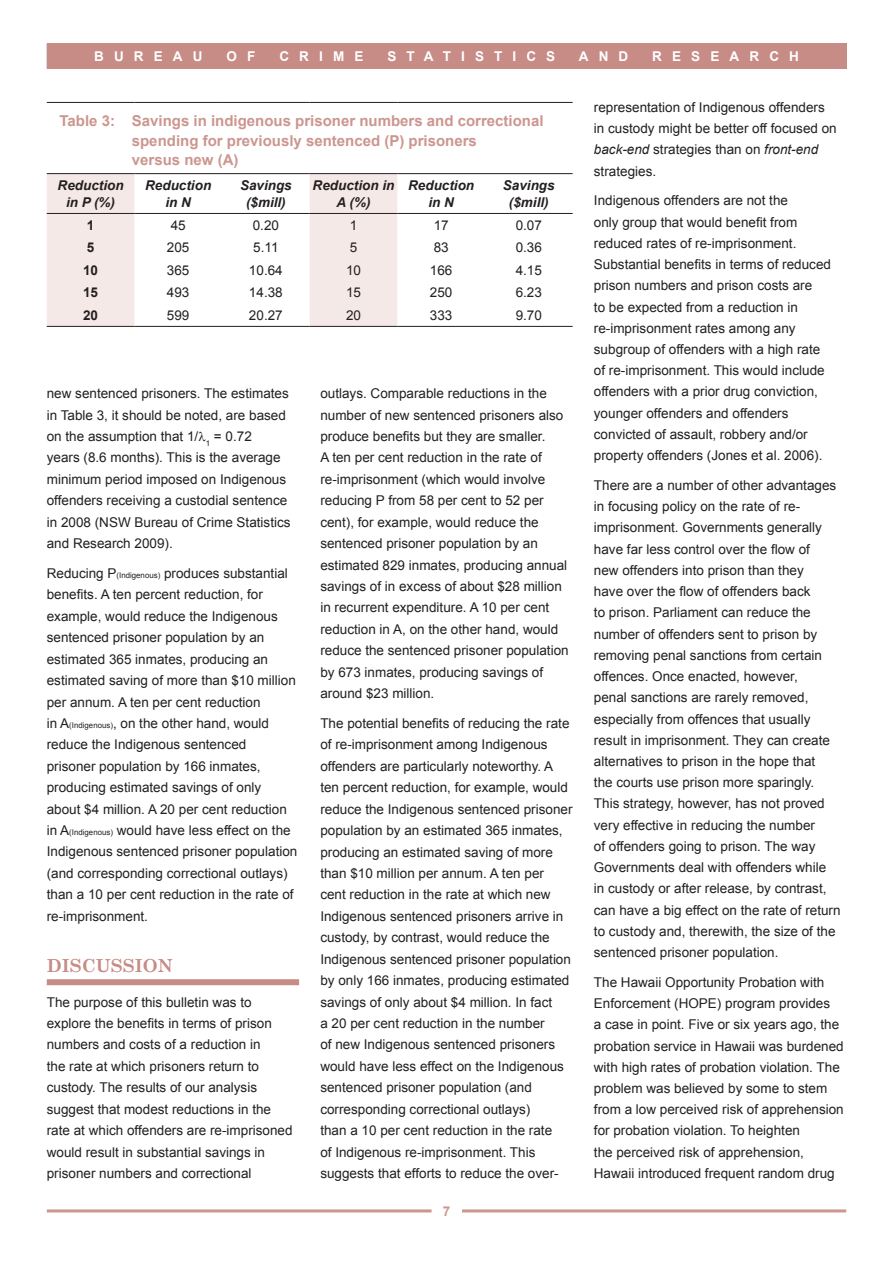
<style>
.page{position:relative;width:893px;height:1263px;background:#fff}
.page>*{position:absolute;margin:0;border:0;box-sizing:border-box;transform-origin:0 0}
.t1{font:700 18px "Century Schoolbook";color:#c78c86}
.t2{font:700 15px/19.5px "Arial";color:#cc968f}
.t3{font:13.5px/21.5px "Arial";color:#231f20}
.t4{font:italic 700 13.5px/17.2px "Arial";color:#231f20;text-align:center}
.t5{font:700 13.5px "Arial";letter-spacing:.75em;color:#fff}
.t6{font:700 13.5px "Arial";color:#231f20}
.s1{font-size:7.8px}
.s2{font-style:italic}
</style>
<div class="page">
<hr style="left:47px;top:1209px;width:799px;height:3px;background:#cc968f">
<div style="left:432px;top:1204px;width:29px;height:17px;background:#fff"></div>
<div style="left:47px;top:44px;width:799px;height:25px;background:#c78c86"></div>
<div style="left:47px;top:979px;width:252px;height:6px;background:#c78c86"></div>
<svg style="left:47px;top:174px;width:350px;height:152px;fill:#f5e9e7"></svg>
<hr style="left:47px;top:102px;width:87px;height:1px;background:#231f20">
<hr style="left:134px;top:102px;width:88px;height:1px;background:#231f20">
<hr style="left:222px;top:102px;width:88px;height:1px;background:#231f20">
<hr style="left:310px;top:102px;width:87px;height:1px;background:#231f20">
<hr style="left:397px;top:102px;width:88px;height:1px;background:#231f20">
<hr style="left:485px;top:102px;width:88px;height:1px;background:#231f20">
<hr style="left:47px;top:173px;width:87px;height:1px;background:#231f20">
<hr style="left:134px;top:173px;width:88px;height:1px;background:#231f20">
<hr style="left:222px;top:173px;width:88px;height:1px;background:#231f20">
<hr style="left:310px;top:173px;width:87px;height:1px;background:#231f20">
<hr style="left:397px;top:173px;width:88px;height:1px;background:#231f20">
<hr style="left:485px;top:173px;width:88px;height:1px;background:#231f20">
<hr style="left:47px;top:213px;width:87px;height:1px;background:#231f20">
<hr style="left:134px;top:213px;width:88px;height:1px;background:#231f20">
<hr style="left:222px;top:213px;width:88px;height:1px;background:#231f20">
<hr style="left:310px;top:213px;width:87px;height:1px;background:#231f20">
<hr style="left:397px;top:213px;width:88px;height:1px;background:#231f20">
<hr style="left:485px;top:213px;width:88px;height:1px;background:#231f20">
<hr style="left:47px;top:326px;width:87px;height:1px;background:#231f20">
<hr style="left:134px;top:326px;width:88px;height:1px;background:#231f20">
<hr style="left:222px;top:326px;width:88px;height:1px;background:#231f20">
<hr style="left:310px;top:326px;width:87px;height:1px;background:#231f20">
<hr style="left:397px;top:326px;width:88px;height:1px;background:#231f20">
<hr style="left:485px;top:326px;width:88px;height:1px;background:#231f20">
<p class="t5" style="left:94px;top:48px;width:110px">BUREAU</p>
<p class="t5" style="left:227px;top:48px;width:30px">O F</p>
<p class="t5" style="left:279px;top:48px;width:85px">CRIME</p>
<p class="t5" style="left:387px;top:48px;width:169px">STATISTICS</p>
<p class="t5" style="left:579px;top:48px;width:51px">AND</p>
<p class="t5" style="left:652px;top:48px;width:148px">RESEARCH</p>
<p class="t2" style="left:132px;top:112px;width:413px;text-indent:-72px">Table 3: Savings in indigenous prisoner numbers and correctional spending for previously sentenced (P) prisoners<br>versus new (A)</p>
<p class="t4" style="left:58px;top:177px;width:68px">Reduction in P (%)</p>
<p class="t4" style="left:145px;top:177px;width:68px">Reduction in N</p>
<p class="t4" style="left:240px;top:177px;width:53px">Savings ($mill)</p>
<p class="t4" style="left:313px;top:177px;width:83px">Reduction in<br>A (%)</p>
<p class="t4" style="left:408px;top:177px;width:68px">Reduction in N</p>
<p class="t4" style="left:503px;top:177px;width:53px">Savings ($mill)</p>
<p class="t6" style="left:87px;top:216px;width:9px">1</p>
<p class="t3" style="left:171px;top:214px;width:17px">45</p>
<p class="t3" style="left:253px;top:214px;width:28px">0.20</p>
<p class="t3" style="left:350px;top:214px;width:9px">1</p>
<p class="t3" style="left:434px;top:214px;width:17px">17</p>
<p class="t3" style="left:516px;top:214px;width:28px">0.07</p>
<p class="t6" style="left:87px;top:239px;width:8px">5</p>
<p class="t3" style="left:167px;top:237px;width:24px">205</p>
<p class="t3" style="left:253px;top:237px;width:27px">5.11</p>
<p class="t3" style="left:350px;top:237px;width:9px">5</p>
<p class="t3" style="left:434px;top:237px;width:17px">83</p>
<p class="t3" style="left:516px;top:237px;width:28px">0.36</p>
<p class="t6" style="left:83px;top:261px;width:17px">10</p>
<p class="t3" style="left:167px;top:259px;width:24px">365</p>
<p class="t3" style="left:249px;top:259px;width:35px">10.64</p>
<p class="t3" style="left:346px;top:259px;width:17px">10</p>
<p class="t3" style="left:430px;top:259px;width:24px">166</p>
<p class="t3" style="left:516px;top:259px;width:28px">4.15</p>
<p class="t6" style="left:83px;top:284px;width:16px">15</p>
<p class="t3" style="left:167px;top:282px;width:24px">493</p>
<p class="t3" style="left:249px;top:282px;width:35px">14.38</p>
<p class="t3" style="left:346px;top:282px;width:17px">15</p>
<p class="t3" style="left:430px;top:282px;width:24px">250</p>
<p class="t3" style="left:516px;top:282px;width:28px">6.23</p>
<p class="t6" style="left:83px;top:306px;width:17px">20</p>
<p class="t3" style="left:167px;top:305px;width:24px">599</p>
<p class="t3" style="left:249px;top:305px;width:35px">20.27</p>
<p class="t3" style="left:346px;top:305px;width:17px">20</p>
<p class="t3" style="left:430px;top:305px;width:24px">333</p>
<p class="t3" style="left:516px;top:305px;width:28px">9.70</p>
<p class="t3" style="left:47px;top:383px;width:245px">new sentenced prisoners. The estimates in Table 3, it should be noted, are based on the assumption that 1/ <sub>1</sub> = 0.72<br>years (8.6 months). This is the average minimum period imposed on Indigenous offenders receiving a custodial sentence in 2008 (NSW Bureau of Crime Statistics and Research 2009).</p>
<p class="t3" style="left:47px;top:563px;width:252px">Reducing P<span class="s1">(Indigenous)</span> produces substantial benefits. A ten percent reduction, for example, would reduce the Indigenous sentenced prisoner population by an estimated 365 inmates, producing an estimated saving of more than $10 million per annum. A ten per cent reduction<br>in A<span class="s1">(Indigenous)</span>, on the other hand, would reduce the Indigenous sentenced prisoner population by 166 inmates, producing estimated savings of only about $4 million. A 20 per cent reduction in A<span class="s1">(Indigenous)</span> would have less effect on the Indigenous sentenced prisoner population (and corresponding correctional outlays) than a 10 per cent reduction in the rate of re-imprisonment.</p>
<h1 class="t1" style="left:47px;top:955px;width:13px">DIS</h1>
<h1 class="t1" style="left:82px;top:955px;width:92px">CUSSION</h1>
<p class="t3" style="left:47px;top:991px;width:247px">The purpose of this bulletin was to explore the benefits in terms of prison numbers and costs of a reduction in<br>the rate at which prisoners return to custody. The results of our analysis suggest that modest reductions in the rate at which offenders are re-imprisoned would result in substantial savings in prisoner numbers and correctional</p>
<p class="t3" style="left:320px;top:383px;width:250px">outlays. Comparable reductions in the number of new sentenced prisoners also produce benefits but they are smaller.<br>A ten per cent reduction in the rate of re-imprisonment (which would involve reducing P from 58 per cent to 52 per cent), for example, would reduce the sentenced prisoner population by an estimated 829 inmates, producing annual savings of in excess of about $28 million in recurrent expenditure. A 10 per cent reduction in A, on the other hand, would reduce the sentenced prisoner population by 673 inmates, producing savings of around $23 million.</p>
<p class="t3" style="left:320px;top:713px;width:254px">The potential benefits of reducing the rate of re-imprisonment among Indigenous offenders are particularly noteworthy. A ten percent reduction, for example, would reduce the Indigenous sentenced prisoner population by an estimated 365 inmates, producing an estimated saving of more than $10 million per annum. A ten per cent reduction in the rate at which new Indigenous sentenced prisoners arrive in custody, by contrast, would reduce the Indigenous sentenced prisoner population by only 166 inmates, producing estimated savings of only about $4 million. In fact<br>a 20 per cent reduction in the number<br>of new Indigenous sentenced prisoners would have less effect on the Indigenous sentenced prisoner population (and corresponding correctional outlays)<br>than a 10 per cent reduction in the rate<br>of Indigenous re-imprisonment. This suggests that efforts to reduce the over-</p>
<p class="t3" style="left:594px;top:97px;width:244px">representation of Indigenous offenders in custody might be better off focused on <span class="s2">back-end</span> strategies than on <span class="s2">front-end </span>strategies.</p>
<p class="t3" style="left:594px;top:190px;width:239px">Indigenous offenders are not the<br>only group that would benefit from reduced rates of re-imprisonment.<br>Substantial benefits in terms of reduced prison numbers and prison costs are<br>to be expected from a reduction in re-imprisonment rates among any subgroup of offenders with a high rate of re-imprisonment. This would include offenders with a prior drug conviction, younger offenders and offenders convicted of assault, robbery and/or property offenders (Jones et al. 2006).</p>
<p class="t3" style="left:594px;top:475px;width:248px">There are a number of other advantages in focusing policy on the rate of re&shy;imprisonment. Governments generally have far less control over the flow of<br>new offenders into prison than they<br>have over the flow of offenders back<br>to prison. Parliament can reduce the number of offenders sent to prison by removing penal sanctions from certain offences. Once enacted, however,<br>penal sanctions are rarely removed, especially from offences that usually result in imprisonment. They can create alternatives to prison in the hope that<br>the courts use prison more sparingly.<br>This strategy, however, has not proved very effective in reducing the number<br>of offenders going to prison. The way Governments deal with offenders while<br>in custody or after release, by contrast, can have a big effect on the rate of return to custody and, therewith, the size of the sentenced prisoner population.</p>
<p class="t3" style="left:594px;top:971px;width:251px">The Hawaii Opportunity Probation with Enforcement (HOPE) program provides<br>a case in point. Five or six years ago, the probation service in Hawaii was burdened with high rates of probation violation. The problem was believed by some to stem from a low perceived risk of apprehension for probation violation. To heighten<br>the perceived risk of apprehension, Hawaii introduced frequent random drug</p>
</div>
